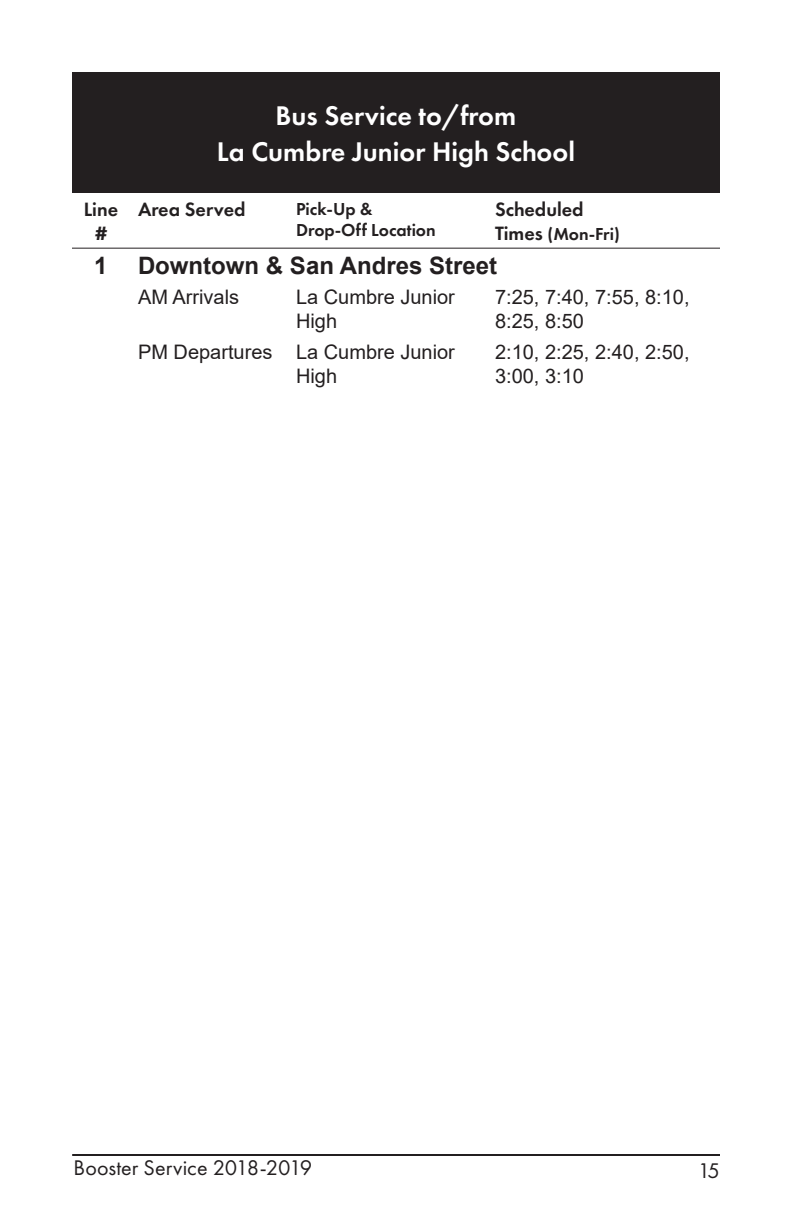
<style>
.page{position:relative;width:792px;height:1224px;background:#fff}
.page>*{position:absolute;margin:0;border:0;box-sizing:border-box;transform-origin:0 0}
.t1{font:600 28px "Futura PT";color:#fff}
.t2{font:700 24px "Arial";color:#231f20}
.t3{font:22px "Futura PT";letter-spacing:.005em;color:#231f20}
.t4{font:20px/24px "Arial";color:#231f20}
.t5{font:600 20px/24px "Futura PT";color:#231f20;text-align:center}
.t6{font:600 18px "Futura PT";color:#231f20}
.s1{font-size:20px}
</style>
<div class="page">
<hr style="left:72px;top:1154px;width:648px;height:2px;background:#231f20">
<div style="left:72px;top:72px;width:648px;height:121px;background:#231f20"></div>
<hr style="left:72px;top:248px;width:58px;height:1px;background:#231f20">
<hr style="left:130px;top:248px;width:158px;height:1px;background:#231f20">
<hr style="left:288px;top:248px;width:199px;height:1px;background:#231f20">
<hr style="left:487px;top:248px;width:233px;height:1px;background:#231f20">
<p class="t1" style="left:276px;top:98px;width:242px">Bus Service to/from</p>
<p class="t1" style="left:217px;top:134px;width:360px">La Cumbre Junior High School</p>
<p class="t5" style="left:84px;top:197px;width:36px">Line #</p>
<p class="t5" style="left:138px;top:197px;width:109px">Area Served</p>
<p class="t6" style="left:296px;top:197px;width:78px">Pick-Up &amp;</p>
<p class="t6" style="left:296px;top:219px;width:141px">Drop-Off Location</p>
<p class="t5" style="left:495px;top:197px;width:90px">Scheduled</p>
<p class="t6" style="left:495px;top:223px;width:126px"><span class="s1">Times</span> (Mon-Fri)</p>
<p class="t2" style="left:94px;top:248px;width:15px">1</p>
<p class="t2" style="left:138px;top:248px;width:361px">Downtown &amp; San Andres Street</p>
<p class="t4" style="left:138px;top:285px;width:103px">AM Arrivals</p>
<p class="t4" style="left:296px;top:285px;width:160px">La Cumbre Junior<br>High</p>
<p class="t4" style="left:495px;top:285px;width:196px">7:25, 7:40, 7:55, 8:10,<br>8:25, 8:50</p>
<p class="t4" style="left:138px;top:340px;width:136px">PM Departures</p>
<p class="t4" style="left:296px;top:340px;width:160px">La Cumbre Junior<br>High</p>
<p class="t4" style="left:495px;top:340px;width:196px">2:10, 2:25, 2:40, 2:50,<br>3:00, 3:10</p>
<p class="t3" style="left:74px;top:1154px;width:240px">Booster Service 2018-2019</p>
<p class="t3" style="left:698px;top:1157px;width:24px">15</p>
</div>
